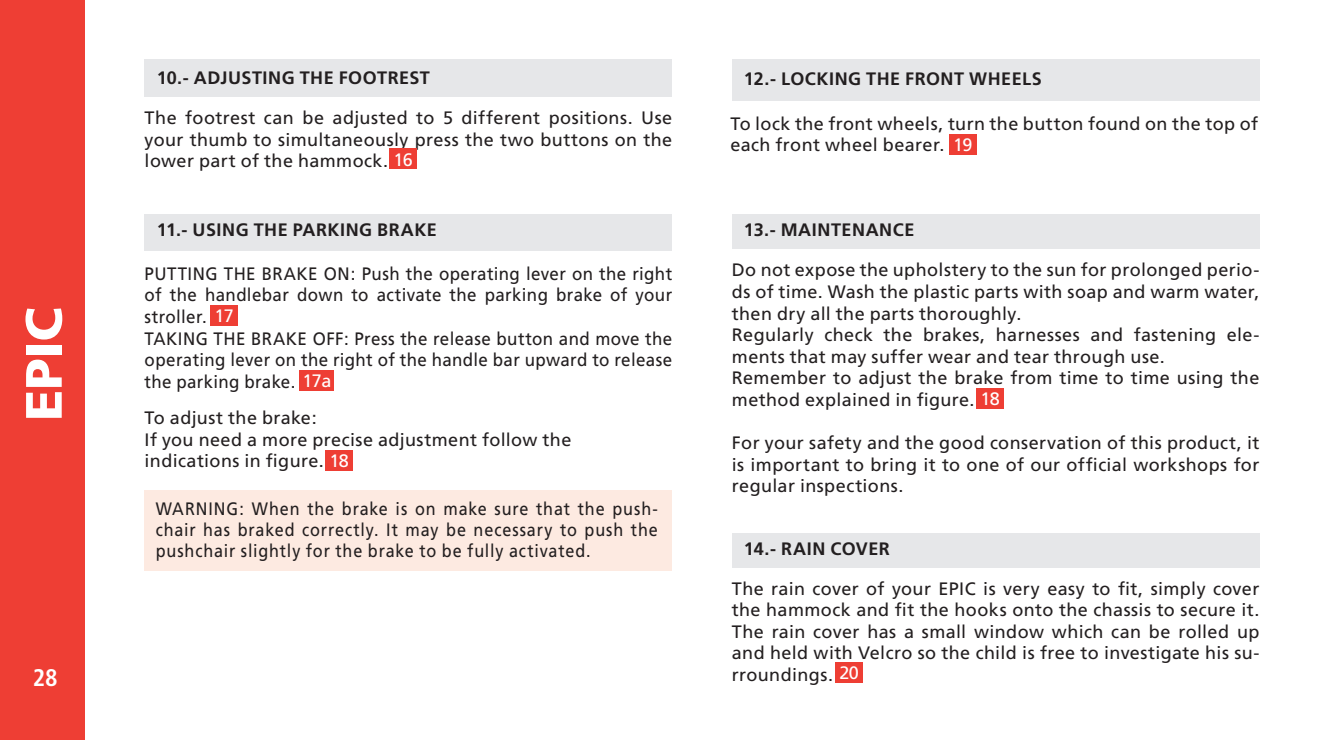
<style>
.page{position:relative;width:1319px;height:740px;background:#fff}
.page>*{position:absolute;margin:0;border:0;box-sizing:border-box;transform-origin:0 0}
.t1{font:900 51px "Frutiger LT";color:#fff}
.t2{font:700 condensed 24px "Frutiger LT";color:#fff}
.t3{font:18px/21.6px "Frutiger CE";letter-spacing:.02em;color:#231f20;text-align:justify}
.t4{font:18px/21.6px "Frutiger CE";letter-spacing:.02em;color:#231f20;text-align:justify;scale:.94 1}
.t5{font:18px/21px "Frutiger CE";letter-spacing:.02em;color:#231f20;text-align:justify;scale:.9 1}
.t6{font:700 18px "Frutiger LT";letter-spacing:.03em;color:#231f20}
.t7{font:18px "Frutiger CE";color:#fff}
.s1{color:#fff}
</style>
<div class="page">
<div style="left:0;top:0;width:85px;height:740px;background:#ee3e34"></div>
<div style="left:731px;top:60px;width:528px;height:41px;background:#e6e7e9"></div>
<div style="left:731px;top:214px;width:528px;height:34px;background:#e6e7e9"></div>
<div style="left:731px;top:533px;width:528px;height:34px;background:#e6e7e9"></div>
<div style="left:145px;top:214px;width:527px;height:37px;background:#e6e7e9"></div>
<div style="left:145px;top:490px;width:527px;height:80px;background:#fdeae1"></div>
<div style="left:145px;top:60px;width:527px;height:37px;background:#e6e7e9"></div>
<div style="left:389px;top:149px;width:27px;height:20px;background:#ee3e34"></div>
<div style="left:210px;top:305px;width:28px;height:21px;background:#ee3e34"></div>
<div style="left:949px;top:134px;width:27px;height:21px;background:#ee3e34"></div>
<div style="left:976px;top:388px;width:27px;height:21px;background:#ee3e34"></div>
<div style="left:835px;top:662px;width:27px;height:21px;background:#ee3e34"></div>
<div style="left:325px;top:450px;width:27px;height:21px;background:#ee3e34"></div>
<div style="left:299px;top:370px;width:35px;height:20px;background:#ee3e34"></div>
<h1 class="t1" style="left:13px;top:421px;width:115px;rotate:-90deg">EPIC</h1>
<h2 class="t2" style="left:33px;top:663px;width:26px">28</h2>
<p class="t6" style="left:157px;top:67px;width:275px">10.- ADJUSTING THE FOOTREST</p>
<p class="t3" style="left:145px;top:107px;width:529px">The footrest can be adjusted to 5 different positions. Use your thumb to simultaneously press the two buttons on the lower part of the hammock. <span class="s1">16</span></p>
<p class="t6" style="left:157px;top:219px;width:282px">11.- USING THE PARKING BRAKE</p>
<p class="t4" style="left:145px;top:263px;width:562px">PUTTING THE BRAKE ON: Push the operating lever on the right of the handlebar down to activate the parking brake of your stroller. <span class="s1">17</span></p>
<p class="t4" style="left:145px;top:327px;width:562px">TAKING THE BRAKE OFF: Press the release button and move the operating lever on the right of the handle bar upward to release the parking brake. <span class="s1">17a</span></p>
<p class="t3" style="left:145px;top:407px;width:174px">To adjust the brake:</p>
<p class="t3" style="left:145px;top:429px;width:428px">If you need a more precise adjustment follow the</p>
<p class="t3" style="left:145px;top:450px;width:206px">indications in figure. <span class="s1">18</span></p>
<p class="t5" style="left:156px;top:498px;width:559px">WARNING: When the brake is on make sure that the push&shy;chair has braked correctly. It may be necessary to push the pushchair slightly for the brake to be fully activated.</p>
<p class="t6" style="left:743px;top:68px;width:299px">12.- LOCKING THE FRONT WHEELS</p>
<p class="t3" style="left:730px;top:113px;width:529px">To lock the front wheels, turn the button found on the top of each front wheel bearer.</p>
<p class="t7" style="left:952px;top:134px;width:21px">19</p>
<p class="t6" style="left:743px;top:219px;width:172px">13.- MAINTENANCE</p>
<p class="t3" style="left:731px;top:259px;width:529px">Do not expose the upholstery to the sun for prolonged perio&shy;ds of time. Wash the plastic parts with soap and warm water, then dry all the parts thoroughly.</p>
<p class="t3" style="left:731px;top:324px;width:529px">Regularly check the brakes, harnesses and fastening ele&shy;ments that may suffer wear and tear through use.</p>
<p class="t3" style="left:731px;top:367px;width:529px">Remember to adjust the brake from time to time using the method explained in figure. <span class="s1">18</span></p>
<p class="t3" style="left:731px;top:432px;width:529px">For your safety and the good conservation of this product, it is important to bring it to one of our official workshops for regular inspections.</p>
<p class="t6" style="left:743px;top:538px;width:147px">14.- RAIN COVER</p>
<p class="t3" style="left:731px;top:577px;width:529px">The rain cover of your EPIC is very easy to fit, simply cover the hammock and fit the hooks onto the chassis to secure it.<br>The rain cover has a small window which can be rolled up and held with Velcro so the child is free to investigate his su&shy;rroundings. <span class="s1">20</span></p>
</div>
